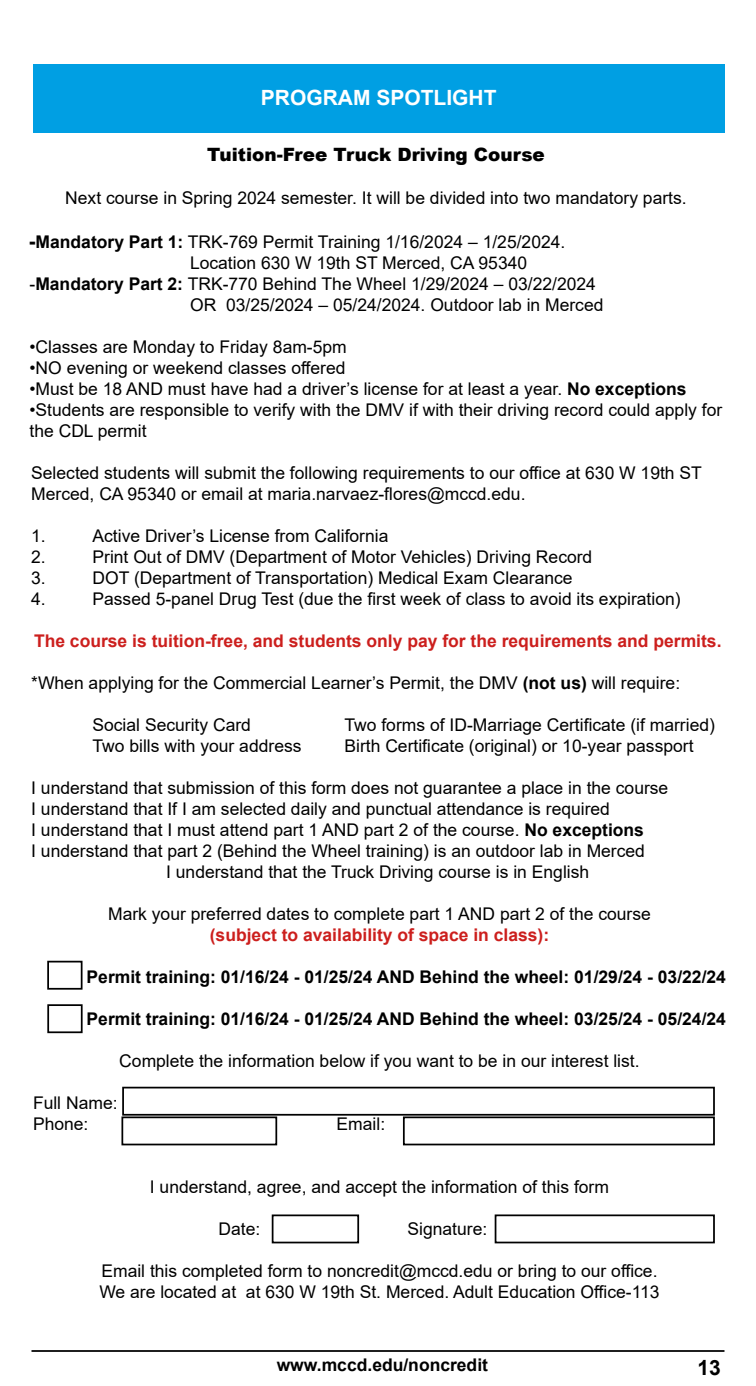
<style>
.page{position:relative;width:756px;height:1386px;background:#fff}
.page>*{position:absolute;margin:0;border:0;box-sizing:border-box;transform-origin:0 0}
.t1{font:700 21px "Arial";color:#fff}
.t2{font:700 21px "Arial";color:#000}
.t3{font:900 18.38px "Arial";color:#000}
.t4{font:17.5px/21px "Arial";color:#000}
.t5{font:700 17.5px "Arial";color:#000}
.t6{font:700 17.5px "Arial";color:#cc1f1d}
.s1{font-weight:900;font-size:18.38px}
.s2{font-weight:700}
</style>
<div class="page">
<hr style="left:32px;top:1350px;width:692px;height:2px;background:#000">
<div style="left:33px;top:65px;width:691px;height:68px;background:#009fe3"></div>
<div style="left:47px;top:961px;width:36px;height:29px;border:2px solid #000"></div>
<div style="left:272px;top:1214px;width:87px;height:29px;border:2px solid #000"></div>
<div style="left:47px;top:1004px;width:36px;height:29px;border:2px solid #000"></div>
<div style="left:495px;top:1214px;width:220px;height:29px;border:2px solid #000"></div>
<div style="left:122px;top:1087px;width:593px;height:29px;border:2px solid #000"></div>
<div style="left:121px;top:1116px;width:156px;height:29px;border:2px solid #000"></div>
<div style="left:403px;top:1116px;width:312px;height:29px;border:2px solid #000"></div>
<p class="t1" style="left:261px;top:83px;width:237px">PROGRAM SPOTLIGHT</p>
<p class="t3" style="left:207px;top:141px;width:339px">Tuition-Free Truck Driving Course</p>
<p class="t4" style="left:65px;top:187px;width:623px">Next course in Spring 2024 semester. It will be divided into two mandatory parts.</p>
<p class="t4" style="left:30px;top:231px;width:537px"><span class="s1">-</span><span class="s2">Mandatory Part 1:</span> TRK-769 Permit Training 1/16/2024 – 1/25/2024.</p>
<p class="t4" style="left:190px;top:252px;width:339px">Location 630 W 19th ST Merced, CA 95340</p>
<p class="t4" style="left:30px;top:273px;width:568px">-<span class="s2">Mandatory Part 2:</span> TRK-770 Behind The Wheel 1/29/2024 – 03/22/2024</p>
<p class="t4" style="left:190px;top:294px;width:415px">OR 03/25/2024 – 05/24/2024. Outdoor lab in Merced</p>
<p class="t4" style="left:30px;top:336px;width:319px">•Classes are Monday to Friday 8am-5pm</p>
<p class="t4" style="left:30px;top:357px;width:318px">•NO evening or weekend classes offered</p>
<p class="t4" style="left:30px;top:378px;width:659px">•Must be 18 AND must have had a driver’s license for at least a year. <span class="s2">No exceptions</span></p>
<p class="t4" style="left:30px;top:399px;width:694px">•Students are responsible to verify with the DMV if with their driving record could apply for the CDL permit</p>
<p class="t4" style="left:31px;top:462px;width:672px">Selected students will submit the following requirements to our office at 630 W 19th ST<br>Merced, CA 95340 or email at maria.narvaez-flores@mccd.edu.</p>
<p class="t4" style="left:31px;top:525px;width:16px">1.</p>
<p class="t4" style="left:93px;top:525px;width:297px">Active Driver’s License from California</p>
<p class="t4" style="left:31px;top:546px;width:16px">2.</p>
<p class="t4" style="left:93px;top:546px;width:501px">Print Out of DMV (Department of Motor Vehicles) Driving Record</p>
<p class="t4" style="left:31px;top:567px;width:16px">3.</p>
<p class="t4" style="left:93px;top:567px;width:482px">DOT (Department of Transportation) Medical Exam Clearance</p>
<p class="t4" style="left:31px;top:588px;width:16px">4.</p>
<p class="t4" style="left:93px;top:588px;width:590px">Passed 5-panel Drug Test (due the first week of class to avoid its expiration)</p>
<p class="t6" style="left:34px;top:628px;width:689px">The course is tuition-free, and students only pay for the requirements and permits.</p>
<p class="t4" style="left:31px;top:672px;width:650px">*When applying for the Commercial Learner’s Permit, the DMV <span class="s2">(not us)</span> will require:</p>
<p class="t4" style="left:92px;top:714px;width:160px">Social Security Card</p>
<p class="t4" style="left:344px;top:714px;width:372px">Two forms of ID-Marriage Certificate (if married)</p>
<p class="t4" style="left:92px;top:735px;width:211px">Two bills with your address</p>
<p class="t4" style="left:344px;top:735px;width:351px">Birth Certificate (original) or 10-year passport</p>
<p class="t4" style="left:31px;top:777px;width:639px">I understand that submission of this form does not guarantee a place in the course</p>
<p class="t4" style="left:31px;top:798px;width:580px">I understand that If I am selected daily and punctual attendance is required</p>
<p class="t4" style="left:31px;top:819px;width:614px">I understand that I must attend part 1 AND part 2 of the course. <span class="s2">No exceptions</span></p>
<p class="t4" style="left:31px;top:840px;width:615px">I understand that part 2 (Behind the Wheel training) is an outdoor lab in Merced</p>
<p class="t4" style="left:166px;top:861px;width:425px">I understand that the Truck Driving course is in English</p>
<p class="t4" style="left:108px;top:903px;width:544px">Mark your preferred dates to complete part 1 AND part 2 of the course</p>
<p class="t6" style="left:210px;top:922px;width:341px">(subject to availability of space in class):</p>
<p class="t5" style="left:87px;top:964px;width:641px">Permit training: 01/16/24 - 01/25/24 AND Behind the wheel: 01/29/24 - 03/22/24</p>
<p class="t5" style="left:87px;top:1006px;width:641px">Permit training: 01/16/24 - 01/25/24 AND Behind the wheel: 03/25/24 - 05/24/24</p>
<p class="t4" style="left:119px;top:1050px;width:522px">Complete the information below if you want to be in our interest list.</p>
<p class="t4" style="left:33px;top:1092px;width:86px">Full Name:<br>Phone:</p>
<p class="t4" style="left:337px;top:1113px;width:50px">Email:</p>
<p class="t4" style="left:150px;top:1176px;width:461px">I understand, agree, and accept the information of this form</p>
<p class="t4" style="left:219px;top:1218px;width:43px">Date:</p>
<p class="t4" style="left:408px;top:1218px;width:81px">Signature:</p>
<p class="t4" style="left:99px;top:1260px;width:562px">Email this completed form to noncredit@mccd.edu or bring to our office.<br>We are located at at 630 W 19th St. Merced. Adult Education Office-113</p>
<p class="t5" style="left:277px;top:1353px;width:213px">www.mccd.edu/noncredit</p>
<p class="t2" style="left:698px;top:1353px;width:25px">13</p>
</div>
